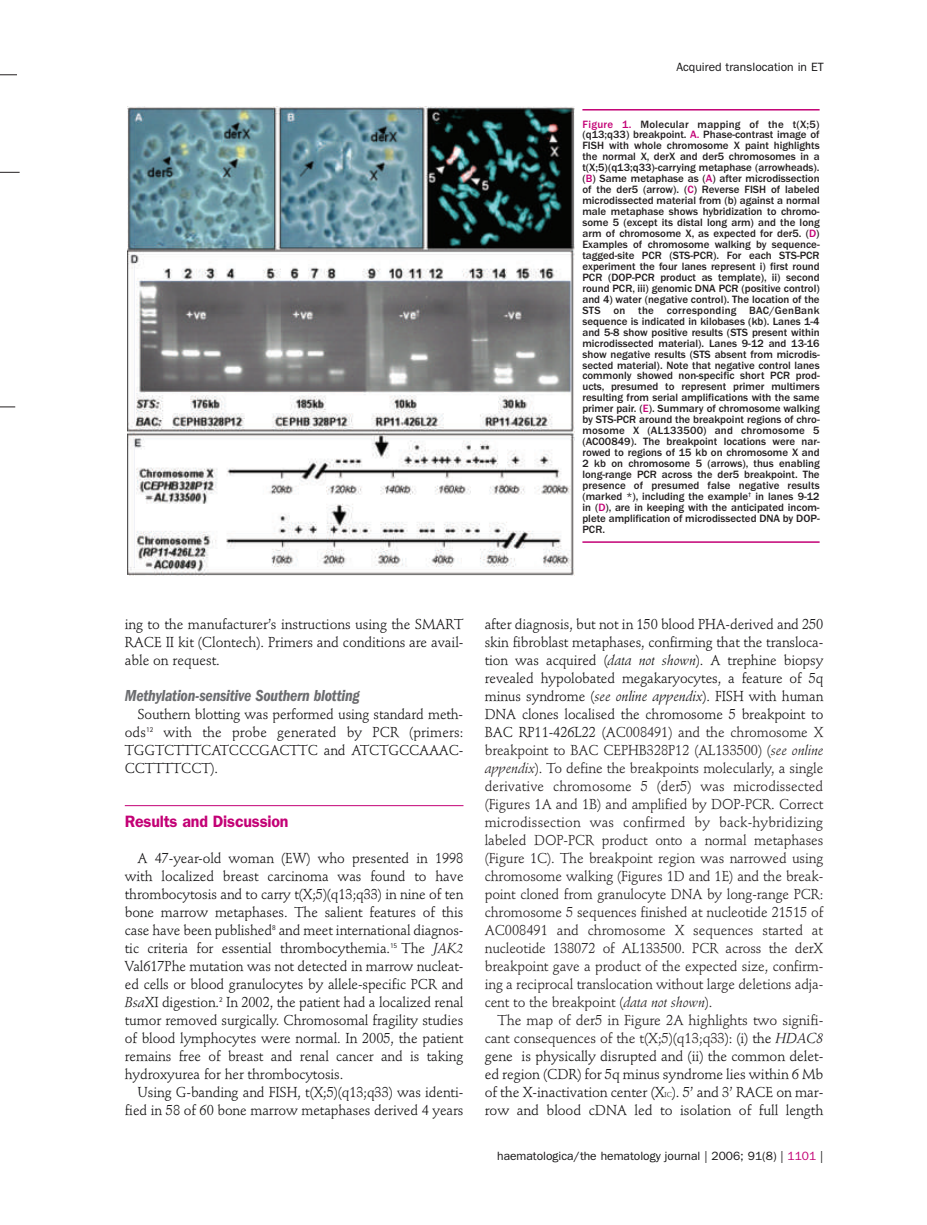
<style>
.page{position:relative;width:927px;height:1225px;background:#fff}
.page>*{position:absolute;margin:0;border:0;box-sizing:border-box;transform-origin:0 0}
.t1{font:italic 600 condensed 16.5px "Franklin Gothic";letter-spacing:-.01em;color:#6c6d70}
.t2{font:600 16.5px "Franklin Gothic";letter-spacing:-.015em;color:#c30175}
.t3{font:14.25px/18px "Stempel Schneidler";letter-spacing:-.01em;color:#141314;text-align:justify}
.t4{font:14.25px/18px "Stempel Schneidler";letter-spacing:-.01em;color:#231f20;text-align:justify}
.t5{font:12px "Franklin Gothic";color:#141314}
.t6{font:500 10.95px/10.9px "Franklin Gothic";color:#231f20;text-align:justify}
.s1{color:#c30175}
.s2{font-style:italic}
.s3{color:#141314}
.s4{font-style:italic;color:#141314}
.s5{color:#231f20}
.s6{font-size:7.2px}
</style>
<div class="page">
<hr style="left:125px;top:805px;width:338px;height:1px;background:#c30175">
<svg style="left:0;top:172px;width:20px;height:1px"></svg>
<svg style="left:0;top:407px;width:15px;height:1px"></svg>
<svg style="left:0;top:74px;width:17px;height:1px"></svg>
<img style="left:128px;top:107px;width:446px;height:468px">
<hr style="left:582px;top:109px;width:238px;height:1px;background:#c30175">
<hr style="left:582px;top:541px;width:238px;height:2px;background:#c30175">
<p class="t5" style="left:676px;top:63px;width:149px">Acquired translocation in ET</p>
<p class="t6" style="left:582px;top:119px;width:239px"><span class="s1">Figure 1.</span> Molecular mapping of the t(X;5) (q13;q33) breakpoint. <span class="s1">A.</span> Phase-contrast image of FISH with whole chromosome X paint highlights the normal X, derX and der5 chromosomes in a t(X;5)(q13;q33)-carrying metaphase (arrowheads). (<span class="s1">B</span>) Same metaphase as (<span class="s1">A</span>) after microdissection of the der5 (arrow). (<span class="s1">C</span>) Reverse FISH of labeled microdissected material from (b) against a normal male metaphase shows hybridization to chromo&shy;some 5 (except its distal long arm) and the long arm of chromosome X, as expected for der5. (<span class="s1">D</span>)<br>Examples of chromosome walking by sequence&shy;tagged-site PCR (STS-PCR). For each STS-PCR experiment the four lanes represent i) first round PCR (DOP-PCR product as template), ii) second round PCR, iii) genomic DNA PCR (positive control) and 4) water (negative control). The location of the STS on the corresponding BAC/GenBank sequence is indicated in kilobases (kb). Lanes 1-4 and 5-8 show positive results (STS present within microdissected material). Lanes 9-12 and 13-16 show negative results (STS absent from microdis&shy;sected material). Note that negative control lanes commonly showed non-specific short PCR prod&shy;ucts, presumed to represent primer multimers resulting from serial amplifications with the same primer pair. (<span class="s1">E</span>). Summary of chromosome walking by STS-PCR around the breakpoint regions of chro&shy;mosome X (AL133500) and chromosome 5 (AC00849). The breakpoint locations were nar&shy;rowed to regions of 15 kb on chromosome X and 2 kb on chromosome 5 (arrows), thus enabling long-range PCR across the der5 breakpoint. The presence of presumed false negative results (marked *), including the example<sup>†</sup> in lanes 9-12 in (<span class="s1">D</span>), are in keeping with the anticipated incom&shy;plete amplification of microdissected DNA by DOP-PCR.</p>
<h2 class="t3" style="left:125px;top:617px;width:340px">ing to the manufacturer’s instructions using the SMART RACE II kit (Clontech). Primers and conditions are avail&shy;able on request.</h2>
<h1 class="t1" style="left:125px;top:689px;width:237px">Methylation-sensitive Southern blotting</h1>
<h2 class="t3" style="left:125px;top:707px;width:340px;text-indent:13px">Southern blotting was performed using standard meth&shy;ods<sup>12</sup> with the probe generated by PCR (primers:<br>TGGTCTTTCATCCCGACTTC and ATCTGCCAAAC-CCTTTTCCT).</h2>
<h1 class="t2" style="left:125px;top:816px;width:165px">Results and Discussion</h1>
<p class="t3" style="left:125px;top:851px;width:340px;text-indent:13px">A 47-year-old woman (EW) who presented in 1998 with localized breast carcinoma was found to have thrombocytosis and to carry t(X;5)(q13;q33) in nine of ten bone marrow metaphases. The salient features of this case have been published<sup>8</sup> and meet international diagnos&shy;tic criteria for essential thrombocythemia.<sup>15</sup> The <span class="s2">JAK2<br></span>Val617Phe mutation was not detected in marrow nucleat&shy;ed cells or blood granulocytes by allele-specific PCR and <span class="s2">Bsa</span>XI digestion.<sup>2</sup> In 2002, the patient had a localized renal tumor removed surgically. Chromosomal fragility studies of blood lymphocytes were normal. In 2005, the patient remains free of breast and renal cancer and is taking hydroxyurea for her thrombocytosis.</p>
<h2 class="t3" style="left:125px;top:1085px;width:340px;text-align:right">Using G-banding and FISH, t(X;5)(q13;q33) was identi&shy;fied in 58 of 60 bone marrow metaphases derived 4 years</h2>
<p class="t4" style="left:485px;top:617px;width:340px"><span class="s3">after diagnosis, but not in 150 blood PHA-derived and 250 skin fibroblast metaphases, confirming that the transloca&shy;tion was acquired (</span><span class="s4">data not shown</span><span class="s3">). A trephine biopsy revealed hypolobated megakaryocytes, a feature of 5q minus syndrome (</span><span class="s4">see online appendix</span><span class="s3">). FISH with human DNA clones localised the chromosome 5 breakpoint to BAC RP11-426L22 (A</span>C008491) and the chromosome X breakpoint to BAC CEPHB328P12 (AL133500) (<span class="s2">see online appendix</span>). To define the breakpoints molecularly, a single derivative chromosome 5 (der5) was microdissected (Figures 1A and 1B) and amplified by DOP-PCR. Correct microdissection was confirmed by back-hybridizing labeled DOP-PCR product onto a normal metaphases (Figure 1C). The breakpoint region was narrowed using chromosome walking (Figures 1D and 1E) and the break&shy;point cloned from granulocyte DNA by long-range PCR: chromosome 5 sequences finished at nucleotide 21515 of AC008491 and chromosome X sequences started at nucleotide 138072 of AL133500. PCR across the derX breakpoint gave a product of the expected size, confirm&shy;ing a reciprocal translocation without large deletions adja&shy;cent to the breakpoint (<span class="s2">data not shown</span>).</p>
<p class="t3" style="left:485px;top:1013px;width:340px;text-indent:13px"><span class="s5">The map of der5 in Figure 2A highlights two signifi&shy;cant consequences of the t(X;5)(q13;q33</span>): (i) the <span class="s2">HDAC8 </span>gene is physically disrupted and (ii) the common delet&shy;ed region (CDR) for 5q minus syndrome lies within 6 Mb of the X-inactivation center (X<span class="s6">IC</span>). 5’ and 3’ RACE on mar&shy;row and blood cDNA led to isolation of full length</p>
<p class="t5" style="left:497px;top:1151px;width:328px">haematologica/the hematology journal | 2006; 91(8) | <span class="s1">1101</span> |</p>
</div>
